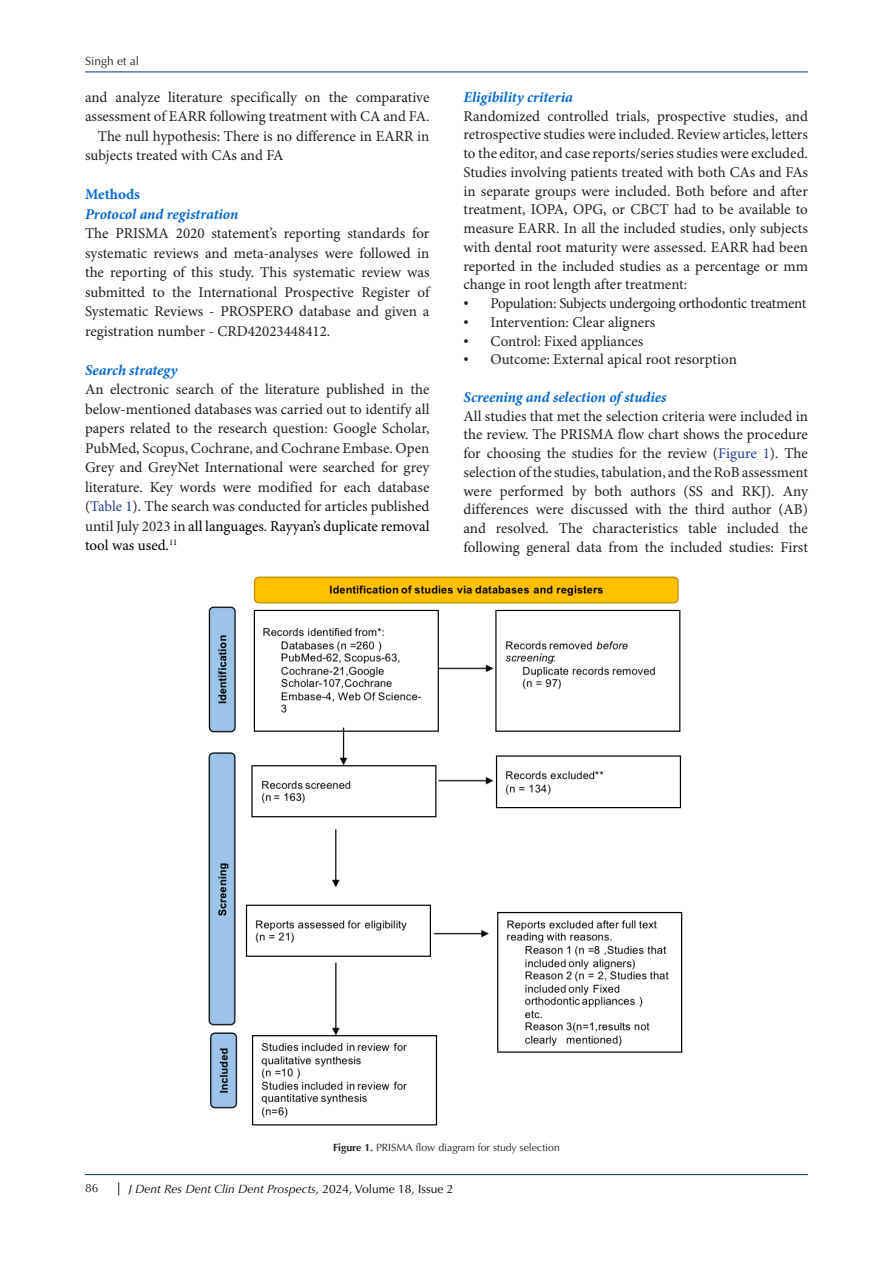
<style>
.page{position:relative;width:893px;height:1263px;background:#fff}
.page>*{position:absolute;margin:0;border:0;box-sizing:border-box;transform-origin:0 0}
.Normal__Web{font:15px/18.8px "Minion Pro";letter-spacing:-.005em;color:#231f20;text-align:justify}
.Normal__Web-2{font:italic 700 15px "Minion Pro";letter-spacing:-.005em;color:#0569cd}
.Normal__Web-3{font:700 15px "Minion Pro";color:#0569cd}
.t1{font:italic 12px "Optima LT Std";color:#000}
.t2{font:12px "Optima LT Std";color:#231f20}
.Normal__Web-4{font:10.5px "Optima LT Std";color:#231f20}
.s1{color:#253f8e}
.s2{color:#000}
.s3{font-family:"Times New Roman"}
.s4{font-weight:700}
.s5{font-style:normal}
</style>
<div class="page">
<hr style="left:85px;top:72px;width:723px;height:1px;background:#053278">
<hr style="left:85px;top:1174px;width:723px;height:1px;background:#053278">
<svg style="left:118px;top:1182px;width:1px;height:13px"></svg>
<img style="left:208px;top:576px;width:475px;height:550px">
<p class="t2" style="left:85px;top:54px;width:56px">Singh et al</p>
<p class="Normal__Web" style="left:85px;top:88px;width:346px;line-height:19.5px">and analyze literature specifically on the comparative assessment of EARR following treatment with CA and FA.</p>
<p class="Normal__Web" style="left:85px;top:127px;width:346px;line-height:19.5px;text-indent:13px">The null hypothesis: There is no difference in EARR in subjects treated with CAs and FA</p>
<p class="Normal__Web-3" style="left:85px;top:184px;width:56px">Methods</p>
<p class="Normal__Web-2" style="left:85px;top:203px;width:155px">Protocol and registration</p>
<p class="Normal__Web" style="left:85px;top:224px;width:346px;line-height:19.5px">The PRISMA 2020 statement’s reporting standards for systematic reviews and meta-analyses were followed in the reporting of this study. This systematic review was submitted to the International Prospective Register of Systematic Reviews - PROSPERO database and given a registration number - CRD42023448412.</p>
<p class="Normal__Web-2" style="left:85px;top:359px;width:94px">Search strategy</p>
<p class="Normal__Web" style="left:85px;top:380px;width:346px;line-height:19.5px">An electronic search of the literature published in the below-mentioned databases was carried out to identify all papers related to the research question: Google Scholar, PubMed, Scopus, Cochrane, and Cochrane Embase. Open Grey and GreyNet International were searched for grey literature. Key words were modified for each database (<span class="s1">Table 1</span>). The search was conducted for articles published until July 2023 in <span class="s2">all languages. Rayyan’s duplicate removal tool was used.</span><sup>11</sup></p>
<p class="Normal__Web-2" style="left:463px;top:86px;width:111px">Eligibility criteria</p>
<p class="Normal__Web" style="left:463px;top:107px;width:346px">Randomized controlled trials, prospective studies, and retrospective studies were included. Review articles, letters to the editor, and case reports/series studies were excluded.<br>Studies involving patients treated with both CAs and FAs in separate groups were included. Both before and after treatment, IOPA, OPG, or CBCT had to be available to measure EARR. In all the included studies, only subjects with dental root maturity were assessed. EARR had been reported in the included studies as a percentage or mm change in root length after treatment:</p>
<p class="Normal__Web" style="left:463px;top:295px;width:344px"><span class="s3">•</span> Population: Subjects undergoing orthodontic treatment</p>
<p class="Normal__Web" style="left:463px;top:313px;width:193px"><span class="s3">•</span> Intervention: Clear aligners</p>
<p class="Normal__Web" style="left:463px;top:332px;width:181px"><span class="s3">•</span> Control: Fixed appliances</p>
<p class="Normal__Web" style="left:463px;top:351px;width:275px"><span class="s3">•</span> Outcome: External apical root resorption</p>
<p class="Normal__Web-2" style="left:463px;top:386px;width:205px">Screening and selection of studies</p>
<p class="Normal__Web" style="left:463px;top:407px;width:346px">All studies that met the selection criteria were included in the review. The PRISMA flow chart shows the procedure for choosing the studies for the review (<span class="s1">Figure 1</span>). The selection of the studies, tabulation, and the RoB assessment were performed by both authors (SS and RKJ). Any differences were discussed with the third author (AB) and resolved. The characteristics table included the following general data from the included studies: First</p>
<p class="Normal__Web-4" style="left:333px;top:1141px;width:228px"><span class="s4">Figure 1.</span> PRISMA flow diagram for study selection</p>
<p class="t2" style="left:85px;top:1180px;width:15px">86</p>
<p class="t1" style="left:129px;top:1182px;width:326px">J Dent Res Dent Clin Dent Prospects<span class="s5">, 2024, Volume 18, Issue 2</span></p>
</div>
